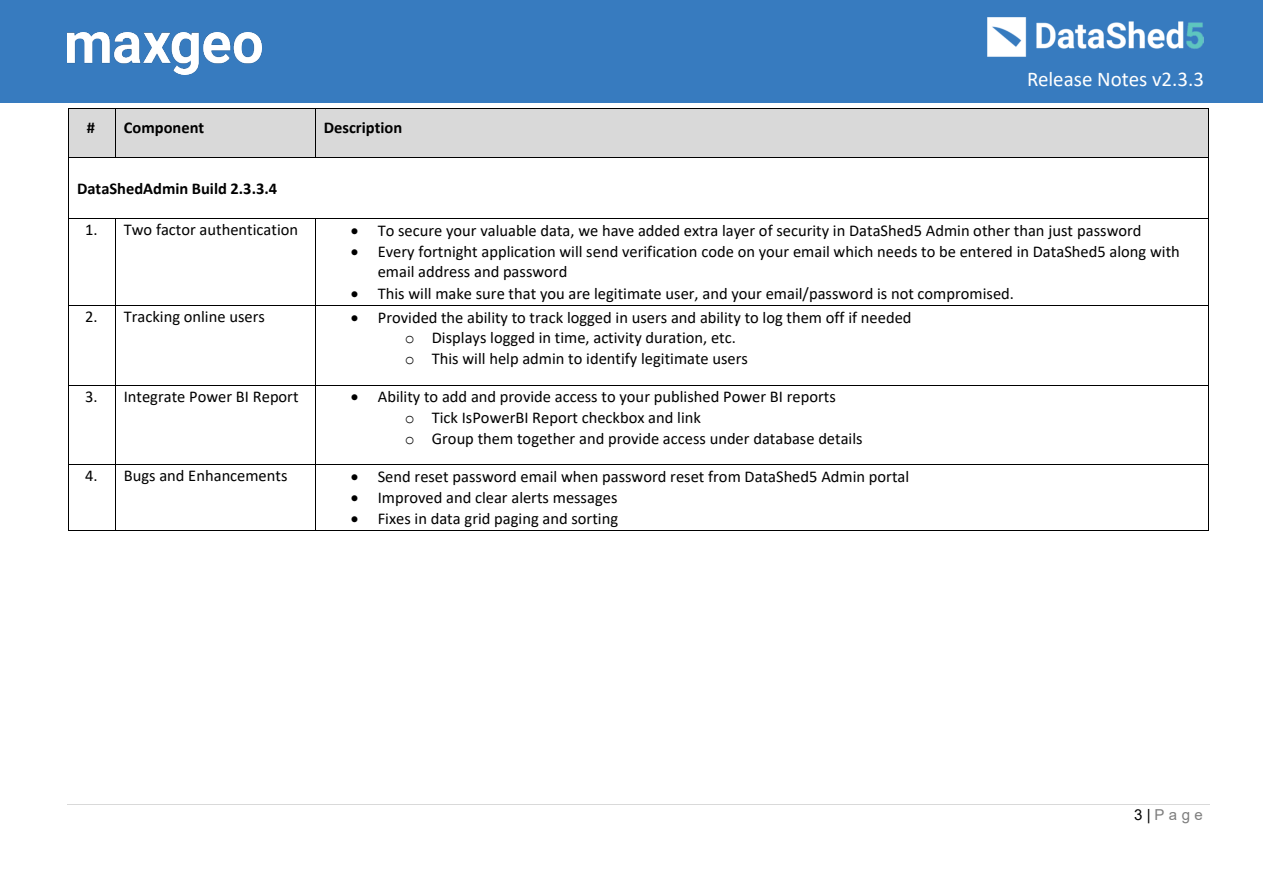
<style>
.page{position:relative;width:1263px;height:894px;background:#fff}
.page>*{position:absolute;margin:0;border:0;box-sizing:border-box;transform-origin:0 0}
.t1{font:21px "Calibri";color:#fff}
.t2{font:700 18px "Arial";color:#fff}
.t3{font:16.5px/20.5px "Calibri";color:#000}
.t4{font:700 16.5px "Calibri";color:#000}
.t5{font:15px "Arial";color:#7e7e7e}
.s1{font-family:"Courier New"}
.s2{color:#000}
</style>
<div class="page">
<hr style="left:68px;top:803px;width:1142px;height:1px;background:#d9d9d9">
<div style="left:69px;top:109px;width:46px;height:48px;background:#d9d9d9"></div>
<div style="left:116px;top:109px;width:199px;height:48px;background:#d9d9d9"></div>
<div style="left:316px;top:109px;width:893px;height:48px;background:#d9d9d9"></div>
<hr style="left:69px;top:108px;width:46px;height:1px;background:#000">
<hr style="left:116px;top:108px;width:199px;height:1px;background:#000">
<hr style="left:316px;top:108px;width:893px;height:1px;background:#000">
<hr style="left:68px;top:109px;width:1px;height:48px;background:#000">
<hr style="left:115px;top:109px;width:1px;height:48px;background:#000">
<hr style="left:315px;top:109px;width:1px;height:48px;background:#000">
<hr style="left:1209px;top:109px;width:1px;height:48px;background:#000">
<hr style="left:69px;top:157px;width:46px;height:1px;background:#000">
<hr style="left:116px;top:157px;width:199px;height:1px;background:#000">
<hr style="left:316px;top:157px;width:893px;height:1px;background:#000">
<hr style="left:68px;top:158px;width:1px;height:60px;background:#000">
<hr style="left:1209px;top:158px;width:1px;height:60px;background:#000">
<hr style="left:69px;top:218px;width:46px;height:1px;background:#000">
<hr style="left:116px;top:218px;width:199px;height:1px;background:#000">
<hr style="left:316px;top:218px;width:893px;height:1px;background:#000">
<hr style="left:68px;top:219px;width:1px;height:86px;background:#000">
<hr style="left:115px;top:219px;width:1px;height:86px;background:#000">
<hr style="left:315px;top:219px;width:1px;height:86px;background:#000">
<hr style="left:1209px;top:219px;width:1px;height:86px;background:#000">
<hr style="left:69px;top:305px;width:46px;height:1px;background:#000">
<hr style="left:116px;top:305px;width:199px;height:1px;background:#000">
<hr style="left:316px;top:305px;width:893px;height:1px;background:#000">
<hr style="left:68px;top:305px;width:1px;height:80px;background:#000">
<hr style="left:115px;top:305px;width:1px;height:80px;background:#000">
<hr style="left:315px;top:305px;width:1px;height:80px;background:#000">
<hr style="left:1209px;top:305px;width:1px;height:80px;background:#000">
<hr style="left:69px;top:385px;width:46px;height:1px;background:#000">
<hr style="left:116px;top:385px;width:199px;height:1px;background:#000">
<hr style="left:316px;top:385px;width:893px;height:1px;background:#000">
<hr style="left:68px;top:385px;width:1px;height:79px;background:#000">
<hr style="left:115px;top:385px;width:1px;height:79px;background:#000">
<hr style="left:315px;top:385px;width:1px;height:79px;background:#000">
<hr style="left:1209px;top:385px;width:1px;height:79px;background:#000">
<hr style="left:69px;top:464px;width:46px;height:1px;background:#000">
<hr style="left:116px;top:464px;width:199px;height:1px;background:#000">
<hr style="left:316px;top:464px;width:893px;height:1px;background:#000">
<hr style="left:68px;top:465px;width:1px;height:64px;background:#000">
<hr style="left:69px;top:529px;width:46px;height:1px;background:#000">
<hr style="left:115px;top:465px;width:1px;height:64px;background:#000">
<hr style="left:116px;top:529px;width:199px;height:1px;background:#000">
<hr style="left:315px;top:465px;width:1px;height:64px;background:#000">
<hr style="left:316px;top:529px;width:893px;height:1px;background:#000">
<hr style="left:1209px;top:465px;width:1px;height:64px;background:#000">
<div style="left:0;top:0;width:1263px;height:102px;background:#377bbf"></div>
<img style="left:68px;top:32px;width:193px;height:42px">
<img style="left:987px;top:17px;width:217px;height:40px">
<p class="t4" style="left:87px;top:116px;width:10px">#</p>
<p class="t4" style="left:124px;top:116px;width:82px">Component</p>
<p class="t4" style="left:324px;top:116px;width:80px">Description</p>
<p class="t1" style="left:1027px;top:65px;width:179px">Release Notes v2.3.3</p>
<p class="t2" style="left:1014px;top:71px;width:181px">Release Notes V2.3.3</p>
<p class="t4" style="left:77px;top:176px;width:202px">DataShedAdmin Build 2.3.3.4</p>
<p class="t3" style="left:85px;top:219px;width:214px">1. Two factor authentication</p>
<p class="t3" style="left:351px;top:219px;width:792px">• To secure your valuable data, we have added extra layer of security in DataShed5 Admin other than just password</p>
<p class="t3" style="left:378px;top:240px;width:804px;line-height:20.1px;text-indent:-27px">• Every fortnight application will send verification code on your email which needs to be entered in DataShed5 along with email address and password</p>
<p class="t3" style="left:351px;top:283px;width:665px">• This will make sure that you are legitimate user, and your email/password is not compromised.</p>
<p class="t3" style="left:85px;top:305px;width:181px">2. Tracking online users</p>
<p class="t3" style="left:405px;top:306px;width:508px;text-indent:-54px">• Provided the ability to track logged in users and ability to log them off if needed <span class="s1">o</span> Displays logged in time, activity duration, etc.<br><span class="s1">o</span> This will help admin to identify legitimate users</p>
<p class="t3" style="left:85px;top:385px;width:215px">3. Integrate Power BI Report</p>
<p class="t3" style="left:405px;top:386px;width:459px;text-indent:-54px">• Ability to add and provide access to your published Power BI reports<br><span class="s1">o</span> Tick IsPowerBI Report checkbox and link<br><span class="s1">o</span> Group them together and provide access under database details</p>
<p class="t3" style="left:85px;top:465px;width:204px">4. Bugs and Enhancements</p>
<p class="t3" style="left:351px;top:465px;width:560px">• Send reset password email when password reset from DataShed5 Admin portal</p>
<p class="t3" style="left:351px;top:486px;width:268px">• Improved and clear alerts messages</p>
<p class="t3" style="left:351px;top:508px;width:269px">• Fixes in data grid paging and sorting</p>
<p class="t5" style="left:1134px;top:804px;width:70px"><span class="s2">3|</span>Page</p>
</div>
